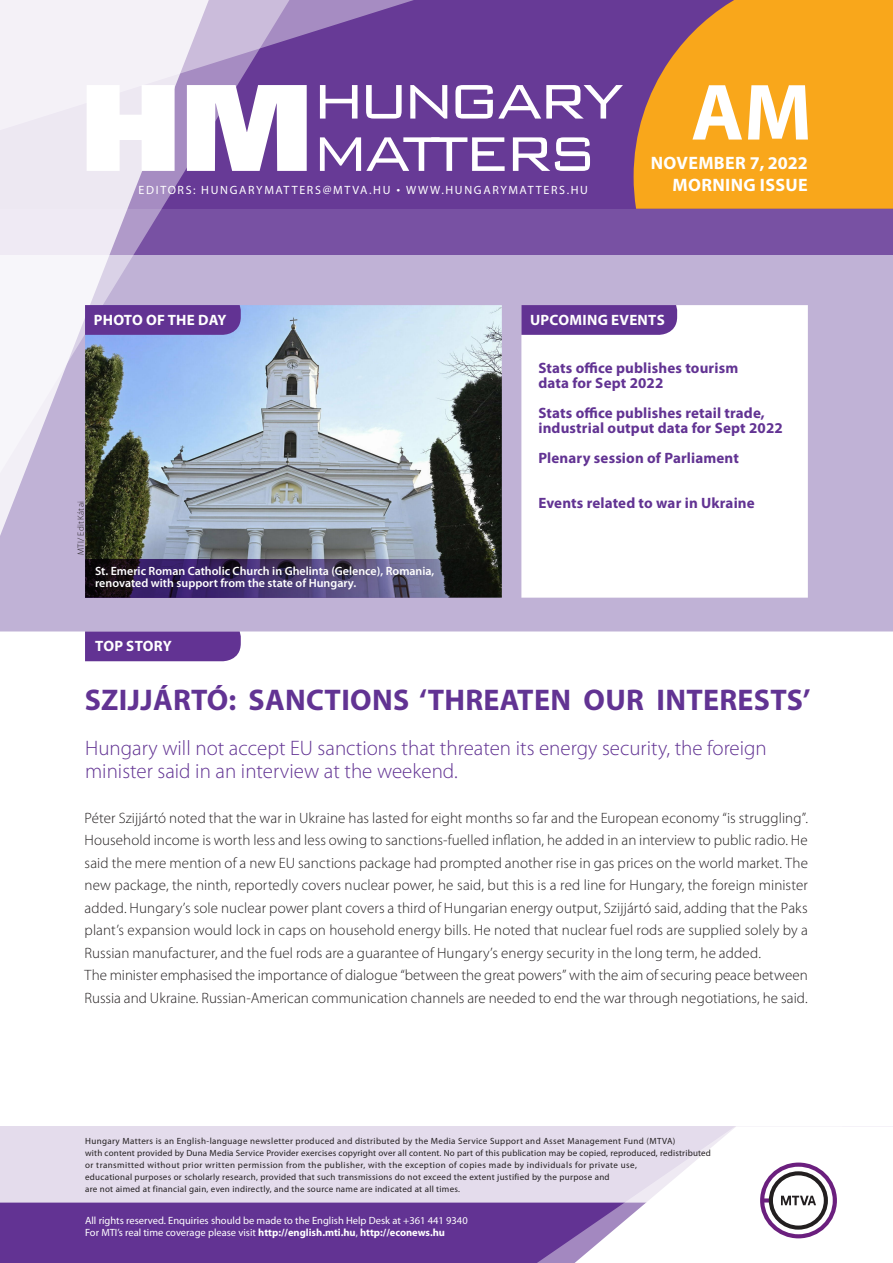
<style>
.page{position:relative;width:893px;height:1263px;background:#fff}
.page>*{position:absolute;margin:0;border:0;box-sizing:border-box;transform-origin:0 0}
.t1{font:700 80.55px "Myriad Pro";color:#fff}
._00_borito_cimsor{font:700 30px "Myriad Pro";letter-spacing:.01em;color:#623393}
._00_borito_alcimsor{font:300 21px/22.5px "Myriad Pro";color:#623393}
.t2{font:700 18px/22.5px "Myriad Pro";letter-spacing:.02em;color:#fff;text-align:right}
._03_kenyer_szöveg-1{font:300 15px/22.5px "Myriad Pro";letter-spacing:.005em;color:#231f20;text-align:justify}
._00_borito_cimsorkic{font:700 15px/15px "Myriad Pro";letter-spacing:.01em;color:#623393}
.t3{font:700 15px "Myriad Pro";letter-spacing:.02em;color:#fff}
._04_kepalairas{font:600 12px/12px "Myriad Pro";color:#fff}
.t4{font:12px "Myriad Pro";letter-spacing:.14em;color:#fff}
.t5{font:10.5px/12px "Myriad Pro";color:#fff}
.t6{font:9px/12px "Myriad Pro";letter-spacing:.03em;color:#231f20}
._03_kenyer_szöveg-1-2{font:300 9px "Myriad Pro";letter-spacing:.025em;color:#231f20}
.s1{font-family:"Geogrotesque"}
.s2{font-weight:700}
</style>
<div class="page">
<div style="left:0;top:1126px;width:893px;height:137px;background:#e4dcec"></div>
<div style="left:0;top:1202px;width:506px;height:61px;background:#623393"></div>
<div style="left:506px;top:1202px;width:43px;height:61px;background:#623393"></div>
<svg style="left:549px;top:1126px;width:344px;height:137px;fill:#fff"></svg>
<svg style="left:760px;top:1162px;width:77px;height:76px;background:#c5b8c8"></svg>
<svg style="left:0;top:255px;width:893px;height:376px"></svg>
<div style="left:0;top:0;width:893px;height:255px;background:linear-gradient(to bottom,#633493,#72489e)"></div>
<svg style="left:634px;top:0;width:259px;height:209px;background:#ea9c26"></svg>
<svg style="left:225px;top:221px;width:83px;height:287px;background:#a1a7c5"></svg>
<svg style="left:225px;top:0;width:257px;height:221px;background:#744c9f"></svg>
<svg style="left:0;top:0;width:225px;height:610px"></svg>
<svg style="left:87px;top:85px;width:88px;height:86px"></svg>
<svg style="left:187px;top:85px;width:120px;height:86px"></svg>
<svg style="left:320px;top:85px;width:37px;height:34px"></svg>
<svg style="left:366px;top:85px;width:36px;height:34px"></svg>
<svg style="left:410px;top:85px;width:37px;height:34px"></svg>
<svg style="left:455px;top:85px;width:168px;height:34px"></svg>
<svg style="left:320px;top:137px;width:185px;height:34px"></svg>
<svg style="left:513px;top:137px;width:77px;height:34px"></svg>
<div style="left:85px;top:631px;width:156px;height:30px;background:#623393"></div>
<svg style="left:521px;top:305px;width:156px;height:30px;background:#653795"></svg>
<div style="left:85px;top:305px;width:156px;height:30px;background:#623393"></div>
<svg style="left:85px;top:559px;width:417px;height:39px;background:#3d325a"></svg>
<p class="t4" style="left:139px;top:182px;width:451px">EDITORS: HUNGARYMATTERS@MTVA.HU <span class="s1">¬</span> WWW.HUNGARYMATTERS.HU</p>
<h1 class="t1" style="left:691px;top:60px;width:122px">AM</h1>
<p class="t2" style="left:651px;top:151px;width:159px">NOVEMBER 7, 2022<br>MORNING ISSUE</p>
<p class="t3" style="left:94px;top:310px;width:134px">PHOTO OF THE DAY</p>
<p class="t3" style="left:530px;top:310px;width:136px">UPCOMING EVENTS</p>
<p class="_03_kenyer_szöveg-1-2" style="left:76px;top:555px;width:55px;rotate:-90deg">MTI/ Edit Kátai</p>
<p class="_04_kepalairas" style="left:95px;top:564px;width:341px">St. Emeric Roman Catholic Church in Ghelinta (Gelence), Romania, renovated with support from the state of Hungary.</p>
<p class="_00_borito_cimsorkic" style="left:538px;top:360px;width:201px">Stats office publishes tourism data for Sept 2022</p>
<p class="_00_borito_cimsorkic" style="left:538px;top:405px;width:246px">Stats office publishes retail trade, industrial output data for Sept 2022</p>
<p class="_00_borito_cimsorkic" style="left:538px;top:450px;width:202px">Plenary session of Parliament</p>
<p class="_00_borito_cimsorkic" style="left:538px;top:495px;width:218px">Events related to war in Ukraine</p>
<p class="t3" style="left:95px;top:636px;width:78px">TOP STORY</p>
<p class="_00_borito_cimsor" style="left:85px;top:680px;width:727px">SZIJJÁRTÓ: SANCTIONS ‘THREATEN OUR INTERESTS’</p>
<p class="_00_borito_alcimsor" style="left:85px;top:737px;width:683px">Hungary will not accept EU sanctions that threaten its energy security, the foreign minister said in an interview at the weekend.</p>
<p class="_03_kenyer_szöveg-1" style="left:85px;top:806px;width:725px">Péter Szijjártó noted that the war in Ukraine has lasted for eight months so far and the European economy “is struggling”.<br>Household income is worth less and less owing to sanctions-fuelled inflation, he added in an interview to public radio. He said the mere mention of a new EU sanctions package had prompted another rise in gas prices on the world market. The new package, the ninth, reportedly covers nuclear power, he said, but this is a red line for Hungary, the foreign minister added. Hungary’s sole nuclear power plant covers a third of Hungarian energy output, Szijjártó said, adding that the Paks plant’s expansion would lock in caps on household energy bills. He noted that nuclear fuel rods are supplied solely by a Russian manufacturer, and the fuel rods are a guarantee of Hungary’s energy security in the long term, he added.</p>
<p class="_03_kenyer_szöveg-1" style="left:85px;top:964px;width:725px">The minister emphasised the importance of dialogue “between the great powers” with the aim of securing peace between<br>Russia and Ukraine. Russian-American communication channels are needed to end the war through negotiations, he said.</p>
<p class="t6" style="left:85px;top:1134px;width:627px">Hungary Matters is an English-language newsletter produced and distributed by the Media Service Support and Asset Management Fund (MTVA)<br>with content provided by Duna Media Service Provider exercises copyright over all content. No part of this publication may be copied, reproduced, redistributed or transmitted without prior written permission from the publisher, with the exception of copies made by individuals for private use,<br>educational purposes or scholarly research, provided that such transmissions do not exceed the extent justified by the purpose and<br>are not aimed at financial gain, even indirectly, and the source name are indicated at all times.</p>
<p class="t5" style="left:85px;top:1214px;width:384px">All rights reserved. Enquiries should be made to the English Help Desk at +361 441 9340<br>For MTI’s real time coverage please visit <span class="s2">http://english.mti.hu</span>, <span class="s2">http://econews.hu</span></p>
</div>
